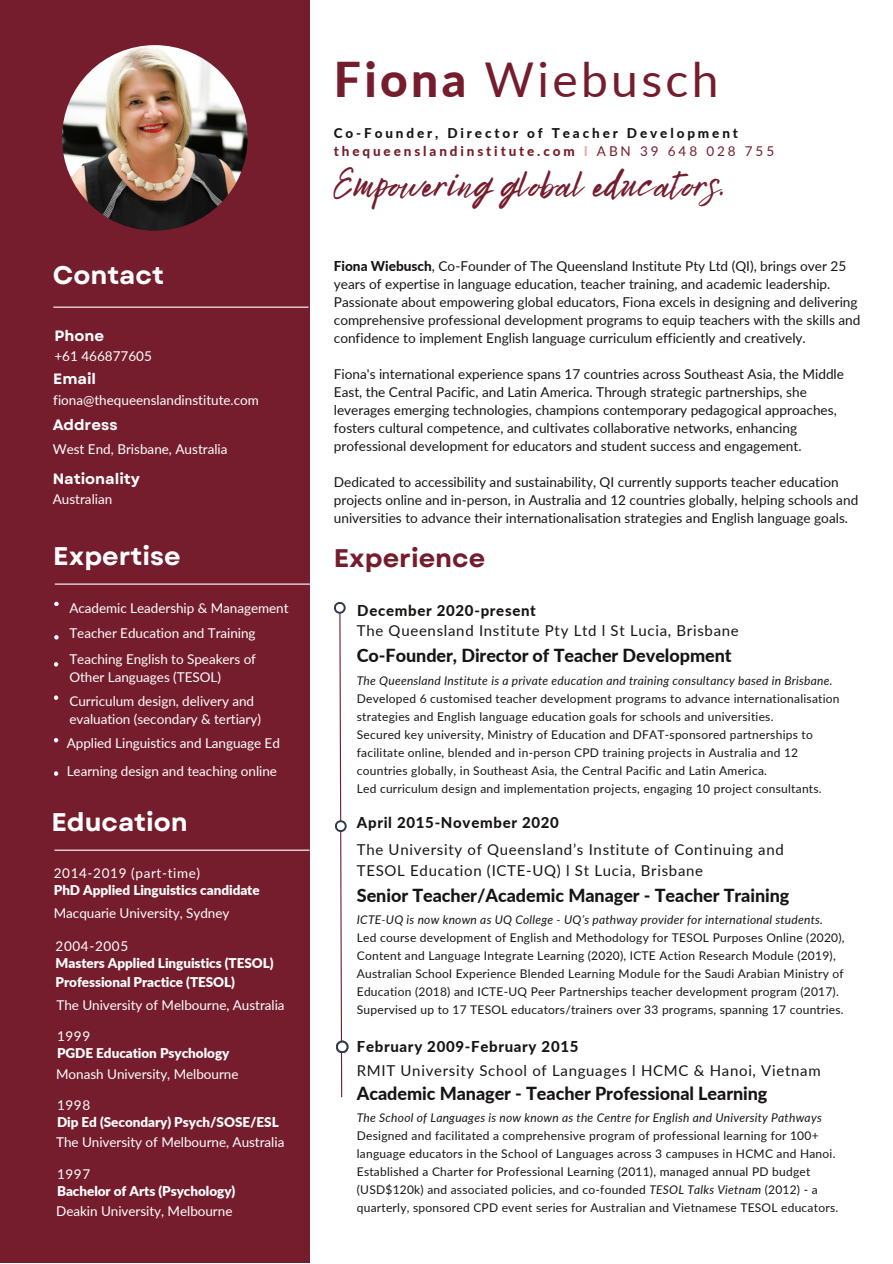
<style>
.page{position:relative;width:893px;height:1264px;background:#fff}
.page>*{position:absolute;margin:0;border:0;box-sizing:border-box;transform-origin:0 0}
.t1{font:48px "Lato";letter-spacing:.07em;color:#751d2d}
.t2{font:41.1px "Bright Sunshine";color:#751d2d}
.t3{font:700 25.5px "Garet";color:#fff}
.t4{font:700 25.5px "Garet";color:#751d2d}
.t5{font:800 18px "Lato";letter-spacing:-.005em;color:#181414}
.t6{font:15px/21.3px "Lato";letter-spacing:.045em;color:#181414}
.t7{font:800 15px "Lato";letter-spacing:.045em;color:#181414}
.t8{font:700 15px "Garet";color:#fff}
.t9{font:13.65px/18px "Lato";color:#181414}
.t10{font:13.5px/18px "Lato";letter-spacing:-.005em;color:#fff}
.t11{font:900 13.5px "Lato";letter-spacing:-.005em;color:#fff}
.t12{font:800 13.5px "Lato";letter-spacing:.215em;color:#751d2d}
.t13{font:800 13.5px "Lato";letter-spacing:.215em;color:#181414}
.t14{font:13.5px "Lato";letter-spacing:.045em;color:#fff}
.t15{font:12px/18px "Lato";letter-spacing:.02em;color:#181414}
.t16{font:italic 12px "Lato";letter-spacing:.02em;color:#181414}
.s1{font-weight:800}
.s2{color:#efaaa9}
.s3{font-weight:400}
.s4{font-style:italic}
</style>
<div class="page">
<div style="left:0;top:0;width:309px;height:1262px;background:#751d2d"></div>
<hr style="left:53px;top:306px;width:255px;height:2px;background:#fff">
<hr style="left:54px;top:849px;width:255px;height:1px;background:#fff">
<svg style="left:339px;top:612px;width:4px;height:486px"></svg>
<svg style="left:334px;top:602px;width:11px;height:11px"></svg>
<div style="left:336px;top:604px;width:7px;height:7px;background:#fff;border-radius:50%"></div>
<svg style="left:335px;top:820px;width:11px;height:12px"></svg>
<div style="left:337px;top:822px;width:8px;height:8px;background:#fff;border-radius:50%"></div>
<img style="left:62px;top:45px;width:185px;height:186px;border-radius:50%">
<hr style="left:55px;top:583px;width:255px;height:1px;background:#fff">
<svg style="left:336px;top:1040px;width:12px;height:13px"></svg>
<div style="left:338px;top:1042px;width:8px;height:9px;background:#fff;border-radius:50%"></div>
<svg style="left:54px;top:601px;width:5px;height:5px"></svg>
<svg style="left:54px;top:635px;width:5px;height:4px"></svg>
<svg style="left:54px;top:662px;width:4px;height:4px"></svg>
<svg style="left:54px;top:695px;width:4px;height:5px"></svg>
<svg style="left:54px;top:738px;width:4px;height:4px"></svg>
<svg style="left:54px;top:771px;width:4px;height:4px"></svg>
<p class="t3" style="left:53px;top:257px;width:112px">Contact</p>
<p class="t8" style="left:54px;top:325px;width:51px">Phone</p>
<p class="t10" style="left:54px;top:346px;width:99px">+61 466877605</p>
<p class="t8" style="left:53px;top:368px;width:44px">Email</p>
<p class="t10" style="left:53px;top:391px;width:207px">fiona@thequeenslandinstitute.com</p>
<p class="t8" style="left:53px;top:414px;width:66px">Address</p>
<p class="t10" style="left:53px;top:440px;width:176px">West End, Brisbane, Australia</p>
<p class="t8" style="left:53px;top:467px;width:89px">Nationality</p>
<p class="t10" style="left:53px;top:489px;width:61px">Australian</p>
<p class="t3" style="left:53px;top:538px;width:129px">Expertise</p>
<p class="t10" style="left:69px;top:598px;width:221px">Academic Leadership &amp; Management</p>
<p class="t10" style="left:69px;top:624px;width:188px">Teacher Education and Training</p>
<p class="t10" style="left:69px;top:649px;width:188px">Teaching English to Speakers of<br>Other Languages (TESOL)</p>
<p class="t10" style="left:69px;top:691px;width:193px">Curriculum design, delivery and evaluation (secondary &amp; tertiary)</p>
<p class="t10" style="left:67px;top:734px;width:215px">Applied Linguistics and Language Ed</p>
<p class="t10" style="left:67px;top:761px;width:212px">Learning design and teaching online</p>
<p class="t3" style="left:51px;top:803px;width:138px">Education</p>
<p class="t14" style="left:54px;top:864px;width:148px">2014-2019 (part-time)</p>
<p class="t11" style="left:54px;top:881px;width:207px">PhD Applied Linguistics candidate</p>
<p class="t10" style="left:54px;top:903px;width:177px">Macquarie University, Sydney</p>
<p class="t14" style="left:56px;top:937px;width:74px">2004-2005</p>
<p class="t11" style="left:56px;top:974px;width:181px">Professional Practice (TESOL)</p>
<p class="t11" style="left:56px;top:954px;width:220px">Masters Applied Linguistics (TESOL)</p>
<p class="t10" style="left:56px;top:995px;width:230px">The University of Melbourne, Australia</p>
<p class="t10" style="left:57px;top:1026px;width:35px">1999</p>
<p class="t11" style="left:57px;top:1044px;width:174px">PGDE Education Psychology</p>
<p class="t10" style="left:56px;top:1064px;width:184px">Monash University, Melbourne</p>
<p class="t10" style="left:57px;top:1095px;width:35px">1998</p>
<p class="t11" style="left:57px;top:1113px;width:223px">Dip Ed (Secondary) Psych/SOSE/ESL</p>
<p class="t10" style="left:56px;top:1133px;width:230px">The University of Melbourne, Australia</p>
<p class="t10" style="left:57px;top:1164px;width:35px">1997</p>
<p class="t11" style="left:57px;top:1182px;width:180px">Bachelor of Arts (Psychology)</p>
<p class="t10" style="left:56px;top:1201px;width:178px">Deakin University, Melbourne</p>
<p class="t1" style="left:334px;top:50px;width:386px"><span class="s1">Fiona</span> Wiebusch</p>
<p class="t13" style="left:334px;top:125px;width:405px">Co-Founder, Director of Teacher Development</p>
<p class="t12" style="left:334px;top:143px;width:442px">thequeenslandinstitute.com <span class="s2">I</span> <span class="s3">ABN 39 648 028 755</span></p>
<p class="t2" style="left:334px;top:151px;width:391px">Empowering global educators.</p>
<p class="t9" style="left:334px;top:257px;width:528px"><span class="s1">Fiona Wiebusch</span>, Co-Founder of The Queensland Institute Pty Ltd (QI), brings over 25 years of expertise in language education, teacher training, and academic leadership.<br>Passionate about empowering global educators, Fiona excels in designing and delivering comprehensive professional development programs to equip teachers with the skills and confidence to implement English language curriculum efficiently and creatively.</p>
<p class="t9" style="left:334px;top:365px;width:511px">Fiona's international experience spans 17 countries across Southeast Asia, the Middle East, the Central Pacific, and Latin America. Through strategic partnerships, she leverages emerging technologies, champions contemporary pedagogical approaches, fosters cultural competence, and cultivates collaborative networks, enhancing professional development for educators and student success and engagement.</p>
<p class="t9" style="left:334px;top:472px;width:526px">Dedicated to accessibility and sustainability, QI currently supports teacher education projects online and in-person, in Australia and 12 countries globally, helping schools and universities to advance their internationalisation strategies and English language goals.</p>
<p class="t4" style="left:334px;top:540px;width:153px">Experience</p>
<p class="t7" style="left:357px;top:601px;width:180px">December 2020-present</p>
<p class="t6" style="left:357px;top:619px;width:383px">The Queensland Institute Pty Ltd l St Lucia, Brisbane</p>
<p class="t5" style="left:357px;top:644px;width:376px">Co-Founder, Director of Teacher Development</p>
<p class="t16" style="left:357px;top:673px;width:477px">The Queensland Institute is a private education and training consultancy based in Brisbane.</p>
<p class="t15" style="left:357px;top:689px;width:484px">Developed 6 customised teacher development programs to advance internationalisation strategies and English language education goals for schools and universities.</p>
<p class="t15" style="left:357px;top:725px;width:457px">Secured key university, Ministry of Education and DFAT-sponsored partnerships to facilitate online, blended and in-person CPD training projects in Australia and 12 countries globally, in Southeast Asia, the Central Pacific and Latin America.</p>
<p class="t15" style="left:357px;top:779px;width:466px">Led curriculum design and implementation projects, engaging 10 project consultants.</p>
<p class="t7" style="left:357px;top:813px;width:203px">April 2015-November 2020</p>
<p class="t6" style="left:357px;top:838px;width:428px">The University of Queensland’s Institute of Continuing and<br>TESOL Education (ICTE-UQ) l St Lucia, Brisbane</p>
<p class="t5" style="left:357px;top:884px;width:434px">Senior Teacher/Academic Manager - Teacher Training</p>
<p class="t16" style="left:357px;top:912px;width:467px">ICTE-UQ is now known as UQ College - UQ’s pathway provider for international students.</p>
<p class="t15" style="left:357px;top:928px;width:489px">Led course development of English and Methodology for TESOL Purposes Online (2020), Content and Language Integrate Learning (2020), ICTE Action Research Module (2019), Australian School Experience Blended Learning Module for the Saudi Arabian Ministry of Education (2018) and ICTE-UQ Peer Partnerships teacher development program (2017).</p>
<p class="t15" style="left:357px;top:1000px;width:488px">Supervised up to 17 TESOL educators/trainers over 33 programs, spanning 17 countries.</p>
<p class="t7" style="left:357px;top:1037px;width:223px">February 2009-February 2015</p>
<p class="t6" style="left:357px;top:1059px;width:465px">RMIT University School of Languages l HCMC &amp; Hanoi, Vietnam</p>
<p class="t5" style="left:357px;top:1081px;width:412px">Academic Manager - Teacher Professional Learning</p>
<p class="t16" style="left:357px;top:1110px;width:466px">The School of Languages is now known as the Centre for English and University Pathways</p>
<p class="t15" style="left:357px;top:1126px;width:480px">Designed and facilitated a comprehensive program of professional learning for 100+ language educators in the School of Languages across 3 campuses in HCMC and Hanoi.</p>
<p class="t15" style="left:357px;top:1162px;width:483px">Established a Charter for Professional Learning (2011), managed annual PD budget (USD$120k) and associated policies, and co-founded <span class="s4">TESOL Talks Vietnam</span> (2012) - a quarterly, sponsored CPD event series for Australian and Vietnamese TESOL educators.</p>
</div>
